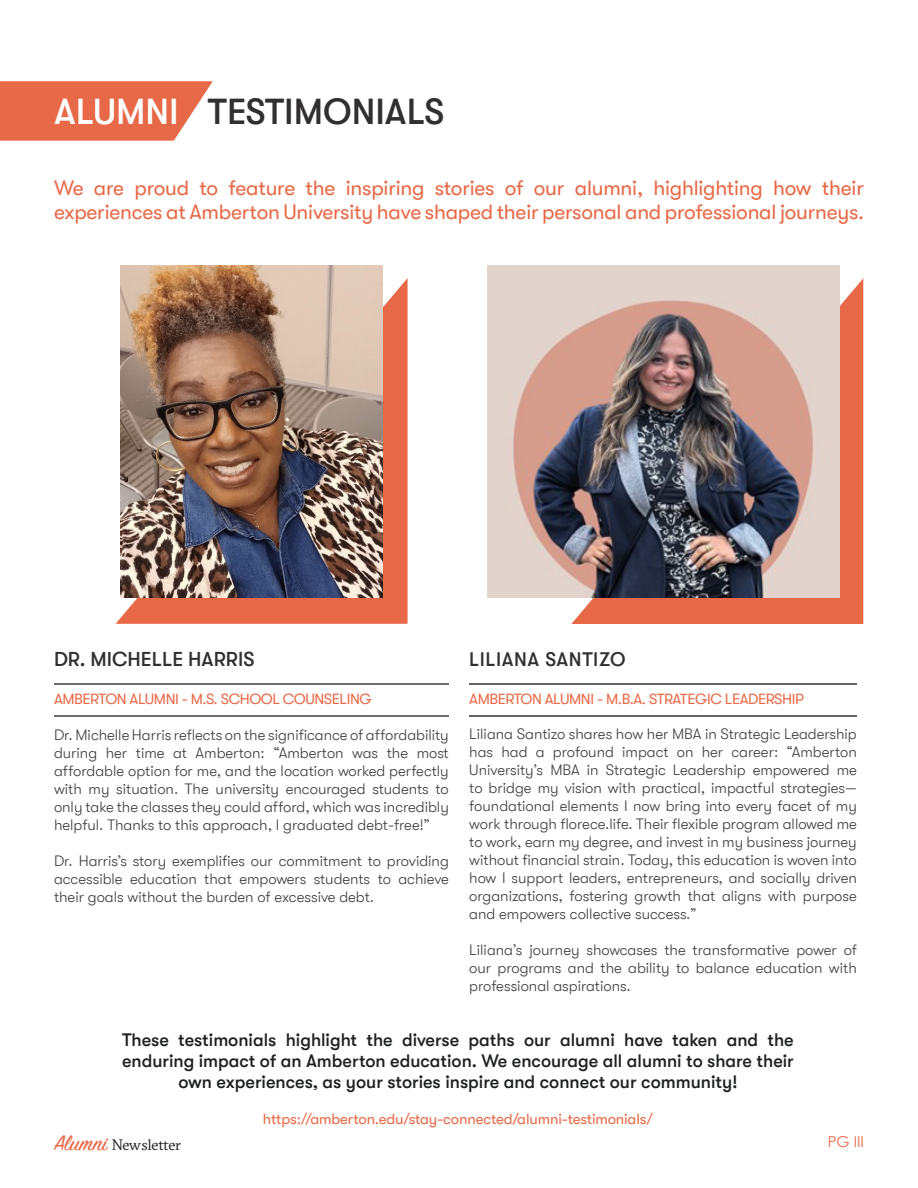
<style>
.page{position:relative;width:918px;height:1188px;background:#fff}
.page>*{position:absolute;margin:0;border:0;box-sizing:border-box;transform-origin:0 0}
.t1{font:500 36px "GT Walsheim";color:#312f30}
.t2{font:500 36px "GT Walsheim";color:#fff}
.t3{font:21px/24px "GT Walsheim";letter-spacing:-.01em;color:#e86947}
.t4{font:500 19.95px "GT Walsheim";color:#312f30}
.t5{font:500 19.5px "GT Walsheim";letter-spacing:.03em;color:#312f30}
.t6{font:500 18px/21px "GT Walsheim";color:#1f2020;text-align:center}
.t7{font:300 15px/18px "GT Walsheim";color:#3e3e3f;text-align:justify}
.t8{font:15px "GT Walsheim";letter-spacing:-.03em;color:#e86947}
.t9{font:15px "GT Walsheim";letter-spacing:-.01em;color:#e86947}
.t10{font:15px "GT Sectra";letter-spacing:-.015em;color:#1f2020}
.t11{font:15px "Century Gothic";color:#e86947}
.s1{font-family:"Sign Painter House Script";font-size:24px;color:#e86947}
</style>
<div class="page">
<svg style="left:0;top:81px;width:213px;height:60px;background:#ea7758"></svg>
<svg style="left:116px;top:278px;width:292px;height:346px;background:#ea7c5e"></svg>
<div style="left:571px;top:278px;width:292px;height:346px;background:#e86947"></div>
<hr style="left:54px;top:684px;width:395px;height:1px;background:#6c6d70">
<hr style="left:54px;top:715px;width:395px;height:1px;background:#6c6d70">
<hr style="left:469px;top:684px;width:388px;height:1px;background:#636366">
<hr style="left:469px;top:715px;width:388px;height:2px;background:#636366">
<img style="left:120px;top:265px;width:263px;height:333px">
<img style="left:487px;top:265px;width:353px;height:333px">
<p class="t2" style="left:54px;top:92px;width:126px">ALUMNI</p>
<p class="t1" style="left:208px;top:92px;width:238px">TESTIMONIALS</p>
<p class="t3" style="left:54px;top:176px;width:812px">We are proud to feature the inspiring stories of our alumni, highlighting how their experiences at Amberton University have shaped their personal and professional journeys.</p>
<p class="t4" style="left:54px;top:648px;width:202px">DR. MICHELLE HARRIS</p>
<p class="t8" style="left:54px;top:690px;width:319px">AMBERTON ALUMNI - M.S. SCHOOL COUNSELING</p>
<p class="t7" style="left:54px;top:726px;width:396px">Dr. Michelle Harris reflects on the significance of affordability during her time at Amberton: “Amberton was the most affordable option for me, and the location worked perfectly with my situation. The university encouraged students to only take the classes they could afford, which was incredibly helpful. Thanks to this approach, I graduated debt-free!”</p>
<p class="t7" style="left:54px;top:852px;width:396px">Dr. Harris’s story exemplifies our commitment to providing accessible education that empowers students to achieve their goals without the burden of excessive debt.</p>
<p class="t5" style="left:469px;top:648px;width:158px">LILIANA SANTIZO</p>
<p class="t8" style="left:469px;top:690px;width:336px">AMBERTON ALUMNI - M.B.A. STRATEGIC LEADERSHIP</p>
<p class="t7" style="left:469px;top:725px;width:389px">Liliana Santizo shares how her MBA in Strategic Leadership has had a profound impact on her career: “Amberton University’s MBA in Strategic Leadership empowered me to bridge my vision with practical, impactful strategies— foundational elements I now bring into every facet of my work through florece.life. Their flexible program allowed me to work, earn my degree, and invest in my business journey without financial strain. Today, this education is woven into how I support leaders, entrepreneurs, and socially driven organizations, fostering growth that aligns with purpose and empowers collective success.”</p>
<p class="t7" style="left:469px;top:941px;width:389px">Liliana’s journey showcases the transformative power of our programs and the ability to balance education with professional aspirations.</p>
<p class="t6" style="left:122px;top:1030px;width:673px">These testimonials highlight the diverse paths our alumni have taken and the enduring impact of an Amberton education. We encourage all alumni to share their own experiences, as your stories inspire and connect our community!</p>
<p class="t9" style="left:263px;top:1111px;width:391px">https://amberton.edu/stay-connected/alumni-testimonials/</p>
<p class="t10" style="left:54px;top:1136px;width:129px"><span class="s1">Alumni</span> Newsletter</p>
<p class="t11" style="left:828px;top:1132px;width:38px">PG III</p>
</div>
